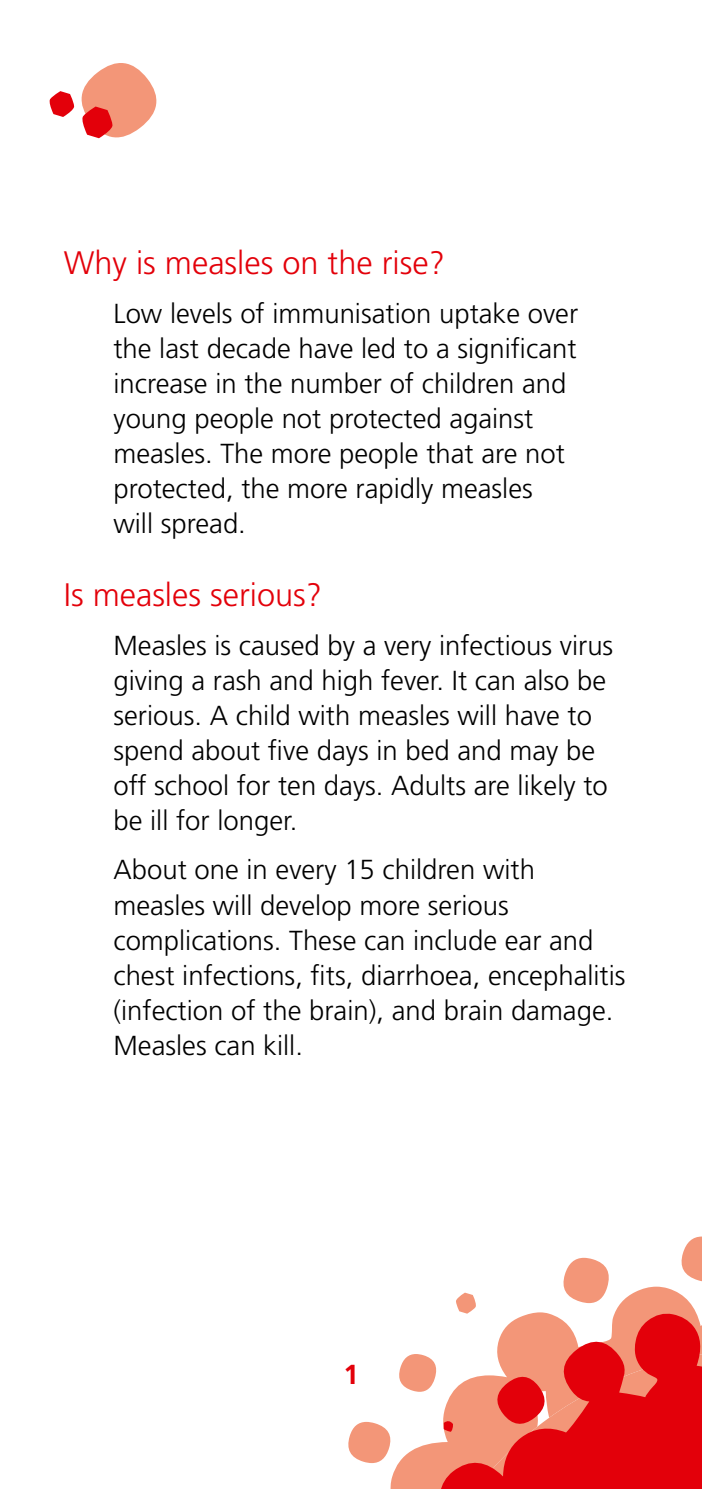
<style>
.page{position:relative;width:702px;height:1489px;background:#fff}
.page>*{position:absolute;margin:0;border:0;box-sizing:border-box;transform-origin:0 0}
.t1{font:300 32.5px "Frutiger";color:#e3000a}
.t2{font:300 27.5px/35px "Frutiger";color:#000}
.t3{font:700 27.5px "Frutiger";color:#e3000a}
</style>
<div class="page">
<svg style="left:49px;top:63px;width:108px;height:76px"></svg>
<svg style="left:348px;top:1254px;width:354px;height:234px"></svg>
<svg style="left:391px;top:1335px;width:311px;height:153px;fill:#e3000a"></svg>
<h2 class="t1" style="left:64px;top:244px;width:382px">Why is measles on the rise?</h2>
<p class="t2" style="left:113px;top:296px;width:466px">Low levels of immunisation uptake over the last decade have led to a significant increase in the number of children and young people not protected against measles. The more people that are not protected, the more rapidly measles will spread.</p>
<h2 class="t1" style="left:64px;top:576px;width:260px">Is measles serious?</h2>
<p class="t2" style="left:113px;top:628px;width:501px">Measles is caused by a very infectious virus giving a rash and high fever. It can also be serious. A child with measles will have to spend about five days in bed and may be off school for ten days. Adults are likely to be ill for longer.</p>
<p class="t2" style="left:113px;top:852px;width:513px">About one in every 15 children with measles will develop more serious complications. These can include ear and chest infections, fits, diarrhoea, encephalitis (infection of the brain), and brain damage.<br>Measles can kill.</p>
<p class="t3" style="left:343px;top:1358px;width:17px">1</p>
</div>
